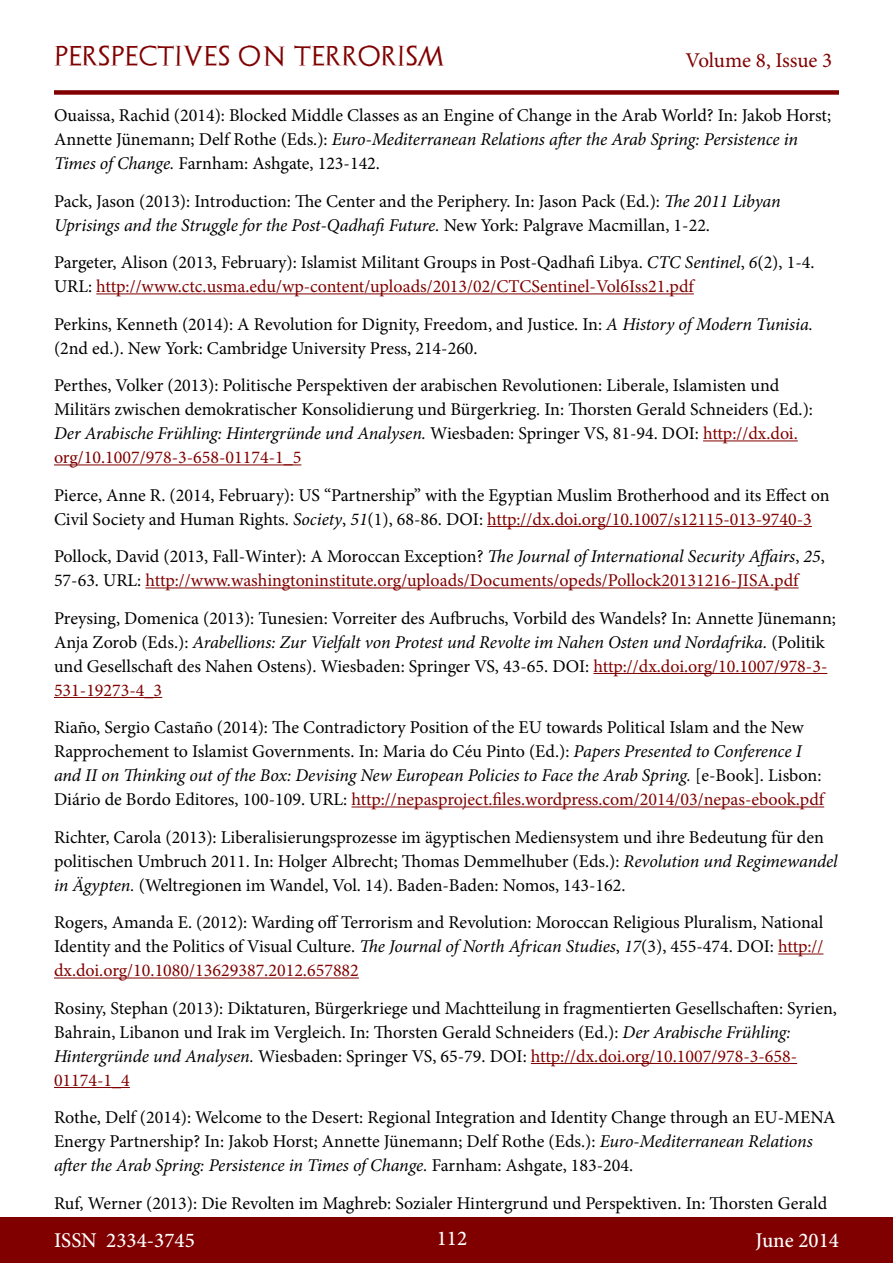
<style>
.page{position:relative;width:893px;height:1263px;background:#fff}
.page>*{position:absolute;margin:0;border:0;box-sizing:border-box;transform-origin:0 0}
.t1{font:500 21px "Minion Pro";color:#fff}
.t2{font:21px "Archeologicaps";letter-spacing:.045em;color:#800000}
.t3{font:21px "Minion Pro";letter-spacing:-.005em;color:#800000}
.t4{font:18px/24px "Minion Pro";color:#000}
.t5{font:18px/24px "Minion Pro";color:#800000}
.s1{font-style:italic}
.s2{color:#800000}
.s3{color:#000}
.s4{font-style:italic;color:#000}
</style>
<div class="page">
<div style="left:0;top:1217px;width:893px;height:46px;background:#800000"></div>
<div style="left:54px;top:90px;width:785px;height:5px;background:#800000"></div>
<hr style="left:96px;top:293px;width:598px;height:1px;background:#800000">
<hr style="left:703px;top:440px;width:95px;height:1px;background:#800000">
<hr style="left:54px;top:464px;width:247px;height:1px;background:#800000">
<hr style="left:487px;top:526px;width:325px;height:1px;background:#800000">
<hr style="left:145px;top:587px;width:654px;height:1px;background:#800000">
<hr style="left:593px;top:673px;width:234px;height:1px;background:#800000">
<hr style="left:54px;top:697px;width:108px;height:1px;background:#800000">
<hr style="left:351px;top:806px;width:473px;height:1px;background:#800000">
<hr style="left:778px;top:953px;width:45px;height:1px;background:#800000">
<hr style="left:54px;top:977px;width:305px;height:1px;background:#800000">
<hr style="left:531px;top:1063px;width:266px;height:1px;background:#800000">
<hr style="left:54px;top:1087px;width:76px;height:1px;background:#800000">
<p class="t2" style="left:54px;top:43px;width:392px">PERSPECTIVES ON TERRORISM</p>
<p class="t3" style="left:686px;top:46px;width:148px">Volume 8, Issue 3</p>
<p class="t4" style="left:54px;top:103px;width:779px">Ouaissa, Rachid (2014): Blocked Middle Classes as an Engine of Change in the Arab World? In: Jakob Horst;<br>Annette Jünemann; Delf Rothe (Eds.): <span class="s1">Euro-Mediterranean Relations after the Arab Spring: Persistence in<br>Times of Change.</span> Farnham: Ashgate, 123-142.</p>
<p class="t4" style="left:54px;top:189px;width:728px">Pack, Jason (2013): Introduction: The Center and the Periphery. In: Jason Pack (Ed.): <span class="s1">The 2011 Libyan<br>Uprisings and the Struggle for the Post-Qadhafi Future.</span> New York: Palgrave Macmillan, 1-22.</p>
<p class="t4" style="left:54px;top:250px;width:762px">Pargeter, Alison (2013, February): Islamist Militant Groups in Post-Qadhafi Libya. <span class="s1">CTC Sentinel</span>, <span class="s1">6</span>(2), 1-4.<br>URL: <span class="s2">http://www.ctc.usma.edu/wp-content/uploads/2013/02/CTCSentinel-Vol6Iss21.pdf</span></p>
<p class="t4" style="left:54px;top:312px;width:761px">Perkins, Kenneth (2014): A Revolution for Dignity, Freedom, and Justice. In: <span class="s1">A History of Modern Tunisia. </span>(2nd ed.). New York: Cambridge University Press, 214-260.</p>
<p class="t4" style="left:54px;top:373px;width:760px">Perthes, Volker (2013): Politische Perspektiven der arabischen Revolutionen: Liberale, Islamisten und Militärs zwischen demokratischer Konsolidierung und Bürgerkrieg. In: Thorsten Gerald Schneiders (Ed.):<br><span class="s1">Der Arabische Frühling: Hintergründe und Analysen.</span> Wiesbaden: Springer VS, 81-94. DOI: <span class="s2">http://dx.doi. org/10.1007/978-3-658-01174-1_5</span></p>
<p class="t4" style="left:54px;top:483px;width:777px">Pierce, Anne R. (2014, February): US “Partnership” with the Egyptian Muslim Brotherhood and its Effect on<br>Civil Society and Human Rights. <span class="s1">Society</span>, <span class="s1">51</span>(1), 68-86. DOI: <span class="s2">http://dx.doi.org/10.1007/s12115-013-9740-3</span></p>
<p class="t5" style="left:54px;top:544px;width:772px"><span class="s3">Pollock, David (2013, Fall-Winter): A Moroccan Exception?</span> <span class="s4">The Journal of International Security Affairs</span><span class="s3">,</span> <span class="s4">25</span><span class="s3">,<br>57-63. URL:</span> http://www.washingtoninstitute.org/uploads/Documents/opeds/Pollock20131216-JISA.pdf</p>
<p class="t4" style="left:54px;top:606px;width:783px">Preysing, Domenica (2013): Tunesien: Vorreiter des Aufbruchs, Vorbild des Wandels? In: Annette Jünemann; Anja Zorob (Eds.): <span class="s1">Arabellions: Zur Vielfalt von Protest und Revolte im Nahen Osten und Nordafrika.</span> (Politik und Gesellschaft des Nahen Ostens). Wiesbaden: Springer VS, 43-65. DOI: <span class="s2">http://dx.doi.org/10.1007/978-3- 531-19273-4_3</span></p>
<p class="t4" style="left:54px;top:715px;width:772px">Riaño, Sergio Castaño (2014): The Contradictory Position of the EU towards Political Islam and the New Rapprochement to Islamist Governments. In: Maria do Céu Pinto (Ed.): <span class="s1">Papers Presented to Conference I and II on Thinking out of the Box: Devising New European Policies to Face the Arab Spring.</span> [e-Book]. Lisbon:<br>Diário de Bordo Editores, 100-109. URL: <span class="s2">http://nepasproject.files.wordpress.com/2014/03/nepas-ebook.pdf</span></p>
<p class="t4" style="left:54px;top:825px;width:785px">Richter, Carola (2013): Liberalisierungsprozesse im ägyptischen Mediensystem und ihre Bedeutung für den politischen Umbruch 2011. In: Holger Albrecht; Thomas Demmelhuber (Eds.): <span class="s1">Revolution und Regimewandel in Ägypten.</span> (Weltregionen im Wandel, Vol. 14). Baden-Baden: Nomos, 143-162.</p>
<p class="t4" style="left:54px;top:910px;width:771px;text-align:justify">Rogers, Amanda E. (2012): Warding off Terrorism and Revolution: Moroccan Religious Pluralism, National Identity and the Politics of Visual Culture. <span class="s1">The Journal of North African Studies</span>, <span class="s1">17</span>(3), 455-474. DOI: <span class="s2">http:// dx.doi.org/10.1080/13629387.2012.657882</span></p>
<p class="t4" style="left:54px;top:996px;width:784px">Rosiny, Stephan (2013): Diktaturen, Bürgerkriege und Machtteilung in fragmentierten Gesellschaften: Syrien, Bahrain, Libanon und Irak im Vergleich. In: Thorsten Gerald Schneiders (Ed.): <span class="s1">Der Arabische Frühling:<br>Hintergründe und Analysen.</span> Wiesbaden: Springer VS, 65-79. DOI: <span class="s2">http://dx.doi.org/10.1007/978-3-658- 01174-1_4</span></p>
<p class="t4" style="left:54px;top:1105px;width:783px">Rothe, Delf (2014): Welcome to the Desert: Regional Integration and Identity Change through an EU-MENA<br>Energy Partnership? In: Jakob Horst; Annette Jünemann; Delf Rothe (Eds.): <span class="s1">Euro-Mediterranean Relations after the Arab Spring: Persistence in Times of Change.</span> Farnham: Ashgate, 183-204.</p>
<p class="t4" style="left:54px;top:1191px;width:775px">Ruf, Werner (2013): Die Revolten im Maghreb: Sozialer Hintergrund und Perspektiven. In: Thorsten Gerald</p>
<p class="t1" style="left:54px;top:1226px;width:142px">ISSN 2334-3745</p>
<p class="t1" style="left:437px;top:1224px;width:32px">112</p>
<p class="t1" style="left:756px;top:1226px;width:85px">June 2014</p>
</div>
